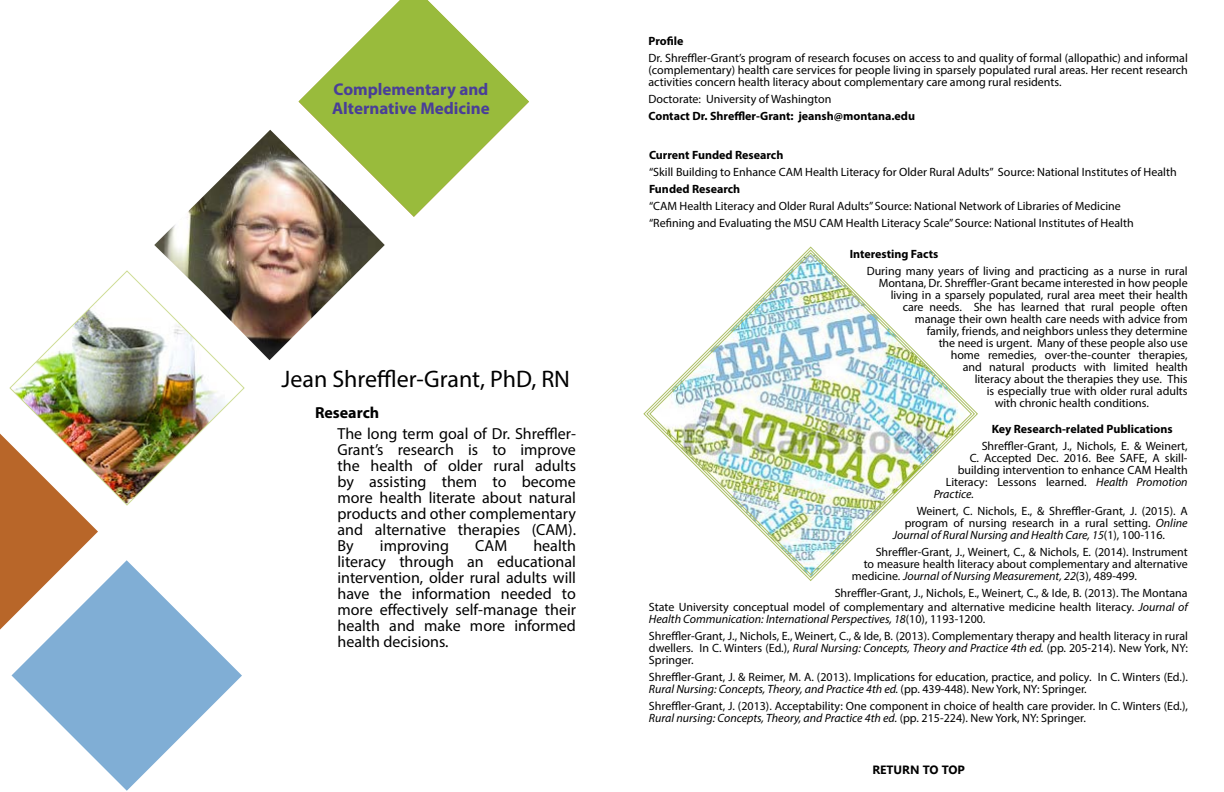
<style>
.page{position:relative;width:1224px;height:792px;background:#fff}
.page>*{position:absolute;margin:0;border:0;box-sizing:border-box;transform-origin:0 0}
.t1{font:24px "Myriad Pro";color:#000}
.t2{font:700 17px/19px "Myriad Pro";color:#493e98}
.t3{font:16px/16px "Myriad Pro";color:#000;text-align:justify}
.t4{font:700 16px "Myriad Pro";color:#000}
.t5{font:12px/12px "Myriad Pro";color:#000}
.t6{font:700 12px "Myriad Pro";color:#000}
.t7{font:italic 12px "Myriad Pro";color:#000}
.t8{font:700 12px "Nirmala UI";color:#000}
.s1{font-style:italic}
.s2{font-style:normal}
</style>
<div class="page">
<svg style="left:12px;top:560px;width:230px;height:231px;fill:#80aed5"></svg>
<img style="left:154px;top:130px;width:231px;height:230px">
<svg style="left:0;top:434px;width:98px;height:196px"></svg>
<img style="left:9px;top:270px;width:236px;height:236px">
<img style="left:643px;top:246px;width:335px;height:335px">
<svg style="left:299px;top:0;width:230px;height:217px;fill:#99bb3c"></svg>
<h2 class="t2" style="left:332px;top:79px;width:159px">Complementary and<br>Alternative Medicine</h2>
<h1 class="t1" style="left:282px;top:364px;width:290px">Jean Shreffler-Grant, PhD, RN</h1>
<h3 class="t4" style="left:315px;top:402px;width:66px">Research</h3>
<h3 class="t3" style="left:337px;top:425px;width:240px">The long term goal of Dr. Shreffler-Grant’s research is to improve the health of older rural adults by assisting them to become more health literate about natural products and other complementary and alternative therapies (CAM).<br>By</h3>
<h3 class="t3" style="left:337px;top:537px;width:240px;text-indent:196px">health literacy through an educational intervention, older rural adults will have the information needed to more effectively self-manage their health and make more informed health decisions.</h3>
<h3 class="t3" style="left:380px;top:537px;width:71px">improving</h3>
<h3 class="t3" style="left:475px;top:537px;width:33px">CAM</h3>
<p class="t6" style="left:648px;top:33px;width:36px">Profile</p>
<p class="t5" style="left:648px;top:52px;width:541px;text-align:justify">Dr. Shreffler-Grant’s program of research focuses on access to and quality of formal (allopathic) and informal (complementary) health care services for people living in sparsely populated rural areas. Her recent research activities concern health literacy about complementary care among rural residents.</p>
<p class="t5" style="left:648px;top:93px;width:184px">Doctorate: University of Washington</p>
<p class="t6" style="left:648px;top:108px;width:268px">Contact Dr. Shreffler-Grant: jeansh@montana.edu</p>
<p class="t6" style="left:649px;top:147px;width:136px">Current Funded Research</p>
<p class="t5" style="left:649px;top:166px;width:529px">“Skill Building to Enhance CAM Health Literacy for Older Rural Adults” Source: National Institutes of Health</p>
<p class="t6" style="left:649px;top:181px;width:93px">Funded Research</p>
<p class="t5" style="left:649px;top:197px;width:486px;line-height:17px">“CAM Health Literacy and Older Rural Adults” Source: National Network of Libraries of Medicine “Refining and Evaluating the MSU CAM Health Literacy Scale” Source: National Institutes of Health</p>
<p class="t6" style="left:850px;top:246px;width:90px">Interesting Facts</p>
<p class="t5" style="left:867px;top:265px;width:323px">During many years of living and practicing as a nurse in rural</p>
<p class="t5" style="left:879px;top:277px;width:311px">Montana, Dr. Shreffler-Grant became interested in how people</p>
<p class="t5" style="left:891px;top:289px;width:299px">living in a sparsely populated, rural area meet their health</p>
<p class="t5" style="left:903px;top:301px;width:286px">care needs. She has learned that rural people often</p>
<p class="t5" style="left:915px;top:313px;width:275px">manage their own health care needs with advice from</p>
<p class="t5" style="left:927px;top:325px;width:262px">family, friends, and neighbors unless they determine</p>
<p class="t5" style="left:939px;top:337px;width:250px">the need is urgent. Many of these people also use</p>
<p class="t5" style="left:951px;top:349px;width:239px">home remedies, over-the-counter therapies,</p>
<p class="t5" style="left:963px;top:361px;width:226px">and natural products with limited health</p>
<p class="t5" style="left:975px;top:373px;width:215px">literacy about the therapies they use. This</p>
<p class="t5" style="left:987px;top:385px;width:202px">is especially true with older rural adults</p>
<p class="t5" style="left:995px;top:397px;width:156px">with chronic health conditions.</p>
<p class="t6" style="left:992px;top:421px;width:182px">Key Research-related Publications</p>
<p class="t5" style="left:982px;top:440px;width:208px">Shreffler-Grant, J., Nichols, E. &amp; Weinert,</p>
<p class="t5" style="left:970px;top:452px;width:219px">C. Accepted Dec. 2016. Bee SAFE, A skill-</p>
<p class="t5" style="left:958px;top:464px;width:231px">building intervention to enhance CAM Health</p>
<p class="t5" style="left:946px;top:476px;width:244px">Literacy: Lessons learned. <span class="s1">Health Promotion</span></p>
<p class="t7" style="left:934px;top:487px;width:42px">Practice.</p>
<p class="t5" style="left:917px;top:505px;width:272px">Weinert, C. Nichols, E., &amp; Shreffler-Grant, J. (2015). A</p>
<p class="t5" style="left:905px;top:517px;width:284px">program of nursing research in a rural setting. <span class="s1">Online</span></p>
<p class="t7" style="left:893px;top:528px;width:274px">Journal of Rural Nursing and Health Care, 15<span class="s2">(1), 100-116.</span></p>
<p class="t5" style="left:876px;top:546px;width:313px">Shreffler-Grant, J., Weinert, C., &amp; Nichols, E. (2014). Instrument</p>
<p class="t5" style="left:864px;top:558px;width:325px">to measure health literacy about complementary and alternative</p>
<p class="t7" style="left:852px;top:569px;width:287px"><span class="s2">medicine.</span> Journal of Nursing Measurement, 22<span class="s2">(3), 489-499.</span></p>
<p class="t5" style="left:835px;top:587px;width:354px">Shreffler-Grant, J., Nichols, E., Weinert, C., &amp; Ide, B. (2013). The Montana</p>
<p class="t5" style="left:649px;top:600px;width:540px">State University conceptual model of complementary and alternative medicine health literacy. <span class="s1">Journal of<br>Health Communication: International Perspectives, 18</span>(10), 1193-1200.</p>
<p class="t5" style="left:649px;top:629px;width:541px;text-align:justify">Shreffler-Grant, J., Nichols, E., Weinert, C., &amp; Ide, B. (2013). Complementary therapy and health literacy in rural dwellers. In C. Winters (Ed.), <span class="s1">Rural Nursing: Concepts, Theory and Practice 4th ed.</span> (pp. 205-214). New York, NY:<br>Springer.</p>
<p class="t5" style="left:649px;top:670px;width:541px">Shreffler-Grant, J. &amp; Reimer, M. A. (2013). Implications for education, practice, and policy. In C. Winters (Ed.).<br><span class="s1">Rural Nursing: Concepts, Theory, and Practice 4th ed.</span> (pp. 439-448). New York, NY: Springer.</p>
<p class="t5" style="left:649px;top:699px;width:541px">Shreffler-Grant, J. (2013). Acceptability: One component in choice of health care provider. In C. Winters (Ed.),<br><span class="s1">Rural nursing: Concepts, Theory, and Practice 4th ed.</span> (pp. 215-224). New York, NY: Springer.</p>
<p class="t8" style="left:872px;top:760px;width:94px">RETURN TO TOP</p>
</div>
